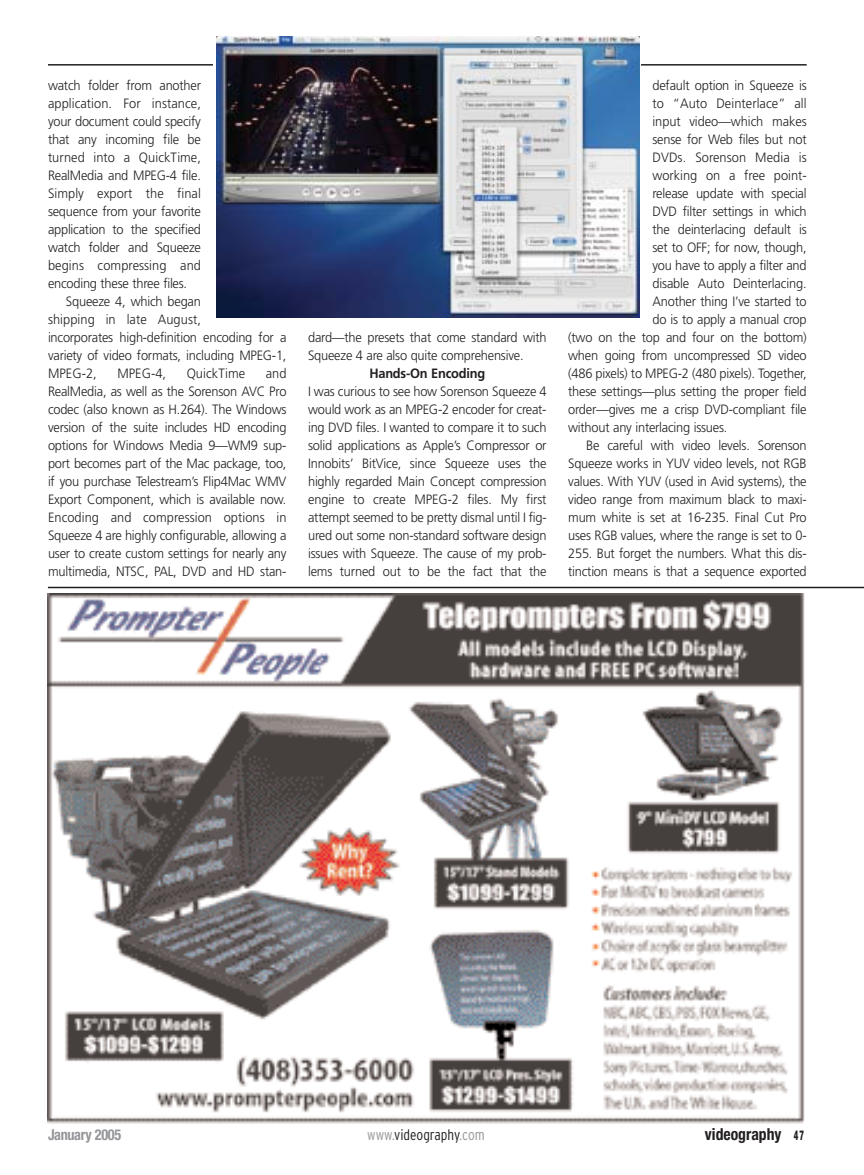
<style>
.page{position:relative;width:864px;height:1175px;background:#fff}
.page>*{position:absolute;margin:0;border:0;box-sizing:border-box;transform-origin:0 0}
.t1{font:700 condensed 16.5px "Helvetica Neue";color:#231f20;scale:.95 1}
.t2{font:300 condensed 15px "Interstate";color:#231f20}
.t3{font:700 condensed 15px "Helvetica Neue";letter-spacing:-.025em;color:#939598;scale:.95 1}
.t4{font:300 13.5px/18px "Frutiger";letter-spacing:-.015em;color:#231f20;text-align:justify;scale:.95 1}
.t5{font:300 13.5px "Frutiger";letter-spacing:.005em;color:#231f20;scale:.95 1}
.t6{font:700 13.5px "Frutiger";letter-spacing:-.015em;color:#231f20;scale:.95 1}
.s1{color:#939598}
.s2{font-weight:800;font-size:13.5px}
</style>
<div class="page">
<hr style="left:48px;top:64px;width:759px;height:2px;background:#231f20">
<img style="left:48px;top:594px;width:757px;height:530px">
<hr style="left:48px;top:586px;width:816px;height:2px;background:#231f20">
<div style="left:213px;top:36px;width:427px;height:285px;background:linear-gradient(to right,#fff,#fff)"></div>
<img style="left:217px;top:36px;width:423px;height:281px">
<p class="t4" style="left:48px;top:77px;width:163px">watch folder from another application. For instance, your document could specify that any incoming file be turned into a QuickTime, RealMedia and MPEG-4 file.<br>Simply export the final sequence from your favorite application to the specified watch folder and Squeeze begins compressing and encoding these three files.</p>
<p class="t4" style="left:48px;top:293px;width:253px;text-align:left;text-indent:18px">Squeeze 4, which began<br>shipping in late August,<br>incorporates high-definition encoding for a variety of video formats, including MPEG-1,<br>MPEG-2,</p>
<p class="t4" style="left:48px;top:365px;width:253px;text-indent:218px">and RealMedia, as well as the Sorenson AVC Pro codec (also known as H.264). The Windows version of the suite includes HD encoding options for Windows Media 9—WM9 sup&shy;port becomes part of the Mac package, too, if you purchase Telestream’s Flip4Mac WMV Export Component, which is available now.<br>Encoding and compression options in Squeeze 4 are highly configurable, allowing a user to create custom settings for nearly any multimedia, NTSC, PAL, DVD and HD stan-</p>
<p class="t4" style="left:117px;top:365px;width:53px">MPEG-4,</p>
<p class="t5" style="left:187px;top:368px;width:63px">QuickTime</p>
<p class="t4" style="left:308px;top:329px;width:253px">dard—the presets that come standard with<br>Squeeze 4 are also quite comprehensive.</p>
<p class="t6" style="left:369px;top:368px;width:123px">Hands-On Encoding</p>
<p class="t4" style="left:308px;top:383px;width:253px">I was curious to see how Sorenson Squeeze 4 would work as an MPEG-2 encoder for creat&shy;ing DVD files. I wanted to compare it to such solid applications as Apple’s Compressor or Innobits’ BitVice, since Squeeze uses the highly regarded Main Concept compression engine to create MPEG-2 files. My first attempt seemed to be pretty dismal until I fig&shy;ured out some non-standard software design issues with Squeeze. The cause of my prob&shy;lems turned out to be the fact that the</p>
<p class="t4" style="left:652px;top:77px;width:164px">default option in Squeeze is</p>
<p class="t5" style="left:652px;top:98px;width:164px">to “Auto Deinterlace” all</p>
<p class="t4" style="left:652px;top:113px;width:164px">input video—which makes</p>
<p class="t4" style="left:652px;top:131px;width:164px">sense for Web files but not</p>
<p class="t5" style="left:652px;top:152px;width:164px">DVDs. Sorenson Media is</p>
<p class="t4" style="left:652px;top:167px;width:164px">working on a free point-</p>
<p class="t4" style="left:652px;top:185px;width:164px">release update with special</p>
<p class="t4" style="left:652px;top:203px;width:164px">DVD filter settings in which</p>
<p class="t4" style="left:652px;top:221px;width:164px">the deinterlacing default is</p>
<p class="t4" style="left:652px;top:239px;width:164px">set to OFF; for now, though,</p>
<p class="t4" style="left:652px;top:257px;width:164px">you have to apply a filter and</p>
<p class="t4" style="left:652px;top:275px;width:164px">disable Auto Deinterlacing.</p>
<p class="t4" style="left:652px;top:293px;width:164px">Another thing I’ve started to</p>
<p class="t4" style="left:652px;top:311px;width:164px">do is to apply a manual crop</p>
<p class="t4" style="left:568px;top:329px;width:253px">(two on the top and four on the bottom)</p>
<p class="t4" style="left:568px;top:347px;width:253px">when going from uncompressed SD video</p>
<p class="t4" style="left:568px;top:365px;width:253px">(486 pixels) to MPEG-2 (480 pixels). Together,</p>
<p class="t4" style="left:568px;top:383px;width:253px">these settings—plus setting the proper field</p>
<p class="t4" style="left:568px;top:401px;width:253px">order—gives me a crisp DVD-compliant file</p>
<p class="t4" style="left:568px;top:419px;width:169px">without any interlacing issues.</p>
<p class="t4" style="left:586px;top:437px;width:234px">Be careful with video levels. Sorenson</p>
<p class="t4" style="left:568px;top:455px;width:253px">Squeeze works in YUV video levels, not RGB</p>
<p class="t4" style="left:568px;top:473px;width:253px">values. With YUV (used in Avid systems), the</p>
<p class="t4" style="left:568px;top:491px;width:253px">video range from maximum black to maxi-</p>
<p class="t4" style="left:568px;top:509px;width:253px">mum white is set at 16-235. Final Cut Pro</p>
<p class="t4" style="left:568px;top:527px;width:253px">uses RGB values, where the range is set to 0-</p>
<p class="t4" style="left:568px;top:545px;width:253px">255. But forget the numbers. What this dis-</p>
<p class="t4" style="left:568px;top:563px;width:253px">tinction means is that a sequence exported</p>
<p class="t3" style="left:48px;top:1129px;width:79px">January 2005</p>
<p class="t2" style="left:367px;top:1129px;width:119px"><span class="s1">www.</span>videography<span class="s1">.com</span></p>
<p class="t1" style="left:705px;top:1128px;width:106px">videography <span class="s2">47</span></p>
</div>
